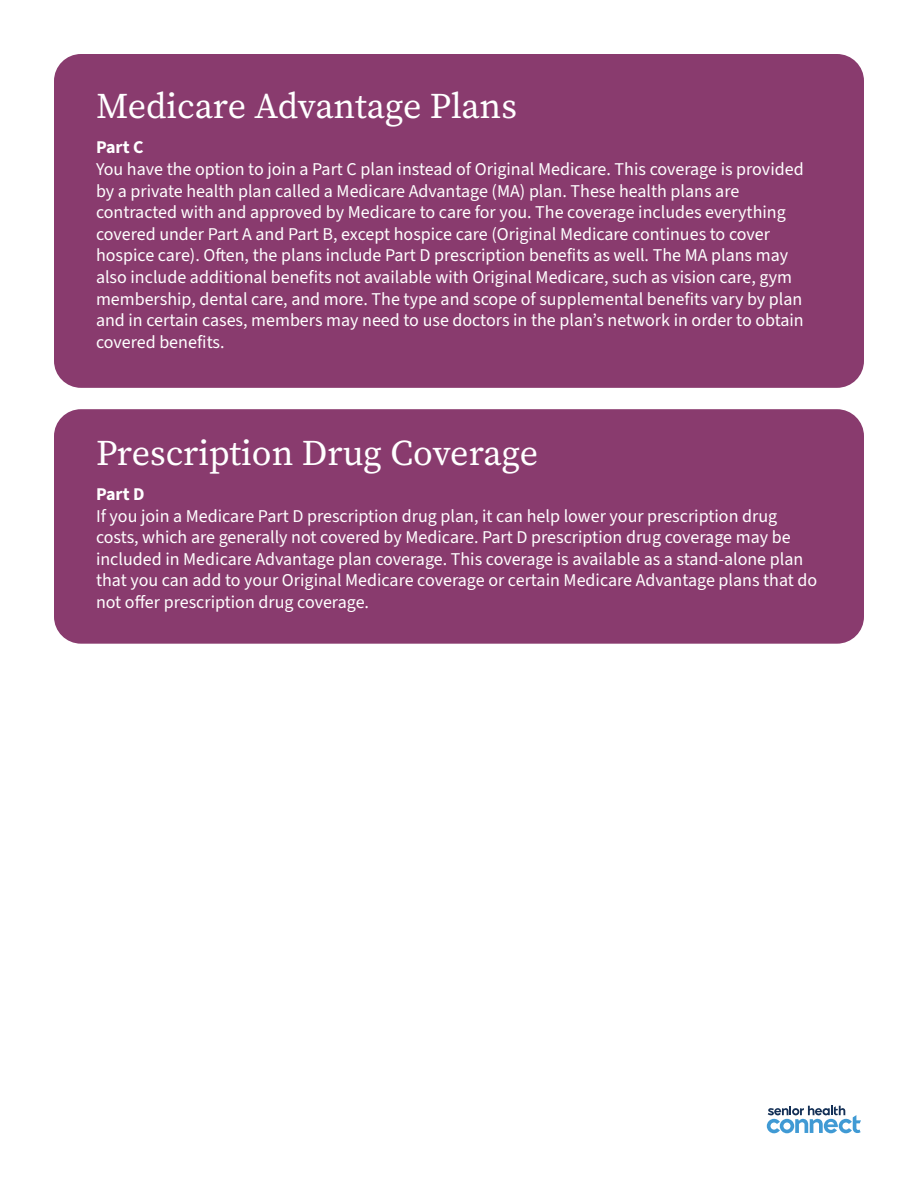
<style>
.page{position:relative;width:918px;height:1188px;background:#fff}
.page>*{position:absolute;margin:0;border:0;box-sizing:border-box;transform-origin:0 0}
.t1{font:36px "Source Serif 4";letter-spacing:-.005em;color:#fff}
.t2{font:18px/21.6px "Source Sans 3";color:#fff}
.t3{font:700 18px "Source Sans 3";color:#fff}
</style>
<div class="page">
<div style="left:54px;top:409px;width:810px;height:235px;background:#893b6e;border-radius:27px"></div>
<div style="left:54px;top:54px;width:810px;height:334px;background:#893b6e;border-radius:27px"></div>
<svg style="left:767px;top:1106px;width:94px;height:27px"></svg>
<h1 class="t1" style="left:96px;top:82px;width:423px">Medicare Advantage Plans</h1>
<p class="t3" style="left:96px;top:136px;width:49px">Part C</p>
<p class="t2" style="left:96px;top:158px;width:709px">You have the option to join a Part C plan instead of Original Medicare. This coverage is provided by a private health plan called a Medicare Advantage (MA) plan. These health plans are contracted with and approved by Medicare to care for you. The coverage includes everything covered under Part A and Part B, except hospice care (Original Medicare continues to cover hospice care). Often, the plans include Part D prescription benefits as well. The MA plans may also include additional benefits not available with Original Medicare, such as vision care, gym membership, dental care, and more. The type and scope of supplemental benefits vary by plan and in certain cases, members may need to use doctors in the plan’s network in order to obtain covered benefits.</p>
<h1 class="t1" style="left:96px;top:429px;width:444px">Prescription Drug Coverage</h1>
<p class="t3" style="left:96px;top:482px;width:50px">Part D</p>
<p class="t2" style="left:96px;top:505px;width:723px">If you join a Medicare Part D prescription drug plan, it can help lower your prescription drug costs, which are generally not covered by Medicare. Part D prescription drug coverage may be included in Medicare Advantage plan coverage. This coverage is available as a stand-alone plan that you can add to your Original Medicare coverage or certain Medicare Advantage plans that do not offer prescription drug coverage.</p>
</div>
